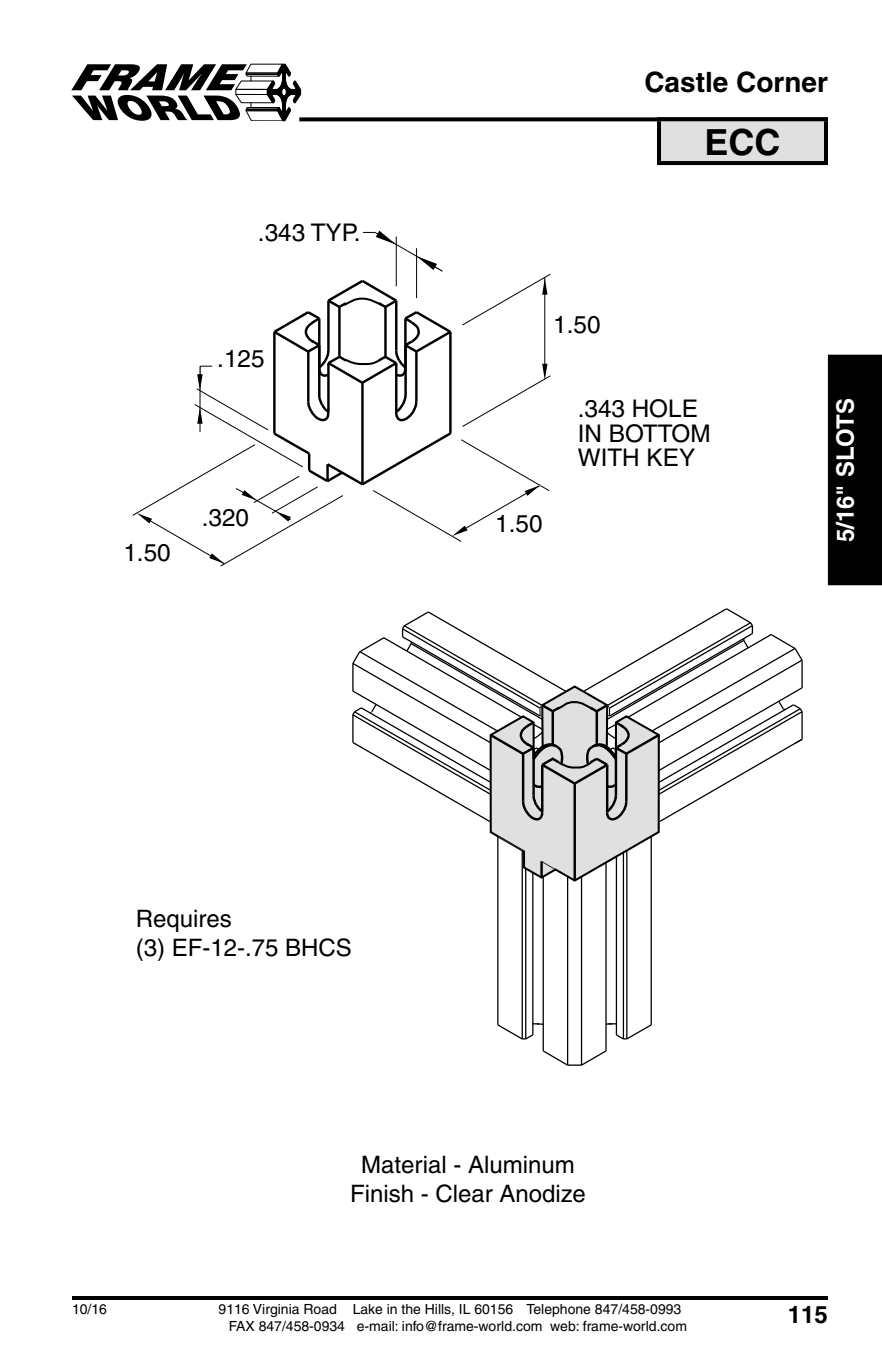
<style>
.page{position:relative;width:882px;height:1368px;background:#fff}
.page>*{position:absolute;margin:0;border:0;box-sizing:border-box;transform-origin:0 0}
.t1{font:700 36px "Helvetica";color:#000}
.t2{font:700 28px "Helvetica";color:#000}
.t3{font:24.2px/24.2px "Helvetica";color:#000}
.t4{font:24px/28.8px "Helvetica";color:#000}
.t5{font:700 24px "Helvetica";color:#fff}
.t6{font:700 24px "Helvetica";color:#000}
.t7{font:14px/16.8px "Helvetica";color:#000}
</style>
<div class="page">
<div style="left:828px;top:355px;width:54px;height:230px;background:#000"></div>
<svg style="left:301px;top:117px;width:356px;height:4px"></svg>
<hr style="left:72px;top:1296px;width:756px;height:4px;background:#000">
<svg style="left:71px;top:63px;width:230px;height:58px"></svg>
<hr style="left:567px;top:877px;width:1px;height:188px;background:#000">
<hr style="left:581px;top:877px;width:1px;height:188px;background:#000">
<hr style="left:497px;top:836px;width:1px;height:189px;background:#000">
<hr style="left:522px;top:850px;width:1px;height:189px;background:#000">
<hr style="left:525px;top:869px;width:1px;height:170px;background:#000">
<hr style="left:532px;top:873px;width:1px;height:162px;background:#000">
<hr style="left:543px;top:877px;width:1px;height:172px;background:#000">
<hr style="left:651px;top:837px;width:1px;height:188px;background:#000">
<hr style="left:626px;top:851px;width:1px;height:188px;background:#000">
<hr style="left:623px;top:853px;width:1px;height:186px;background:#000">
<hr style="left:616px;top:857px;width:1px;height:178px;background:#000">
<hr style="left:605px;top:863px;width:2px;height:186px;background:#000">
<svg style="left:497px;top:1022px;width:47px;height:19px"></svg>
<svg style="left:605px;top:1022px;width:47px;height:19px"></svg>
<svg style="left:542px;top:1049px;width:65px;height:17px"></svg>
<svg style="left:132px;top:231px;width:419px;height:336px"></svg>
<svg style="left:352px;top:608px;width:451px;height:275px"></svg>
<div style="left:659px;top:119px;width:167px;height:44px;background:#e0e0e0"></div>
<svg style="left:657px;top:117px;width:171px;height:4px"></svg>
<hr style="left:657px;top:121px;width:4px;height:40px;background:#000">
<hr style="left:824px;top:121px;width:4px;height:40px;background:#000">
<svg style="left:657px;top:161px;width:171px;height:4px"></svg>
<h3 class="t3" style="left:123px;top:543px;width:49px">1.50</h3>
<h3 class="t3" style="left:258px;top:223px;width:104px">.343 TYP.</h3>
<h2 class="t2" style="left:644px;top:72px;width:185px">Castle Corner</h2>
<h1 class="t1" style="left:705px;top:129px;width:77px">ECC</h1>
<h3 class="t3" style="left:217px;top:349px;width:49px">.125</h3>
<h3 class="t3" style="left:553px;top:314px;width:49px">1.50</h3>
<h3 class="t3" style="left:578px;top:399px;width:135px">.343 HOLE<br>IN BOTTOM<br>WITH KEY</h3>
<h3 class="t3" style="left:202px;top:507px;width:49px">.320</h3>
<h3 class="t3" style="left:495px;top:514px;width:49px">1.50</h3>
<h3 class="t5" style="left:836px;top:542px;width:145px;rotate:-90deg">5/16" SLOTS</h3>
<h3 class="t4" style="left:136px;top:907px;width:218px">Requires<br>(3) EF-12-.75 BHCS</h3>
<p class="t7" style="left:72px;top:1302px;width:37px">10/16</p>
<h3 class="t4" style="left:350px;top:1152px;width:237px;text-align:center">Material - Aluminum<br>Finish - Clear Anodize</h3>
<p class="t7" style="left:229px;top:1302px;width:460px;text-indent:-10px">9116 Virginia Road Lake in the Hills, IL 60156 Telephone 847/458-0993<br>FAX 847/458-0934 e-mail: info@frame-world.com web: frame-world.com</p>
<h3 class="t6" style="left:788px;top:1306px;width:42px">115</h3>
</div>
